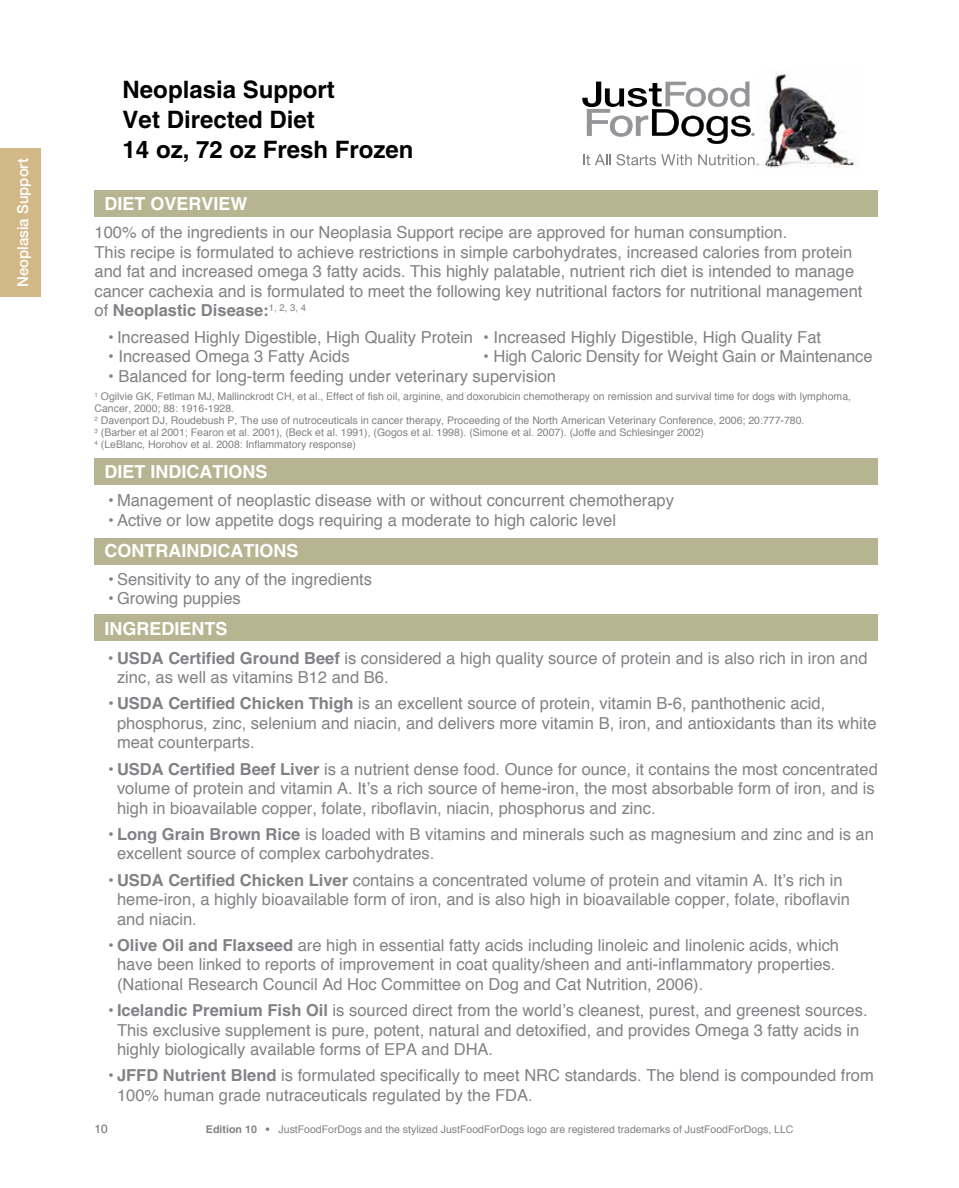
<style>
.page{position:relative;width:959px;height:1188px;background:#fff}
.page>*{position:absolute;margin:0;border:0;box-sizing:border-box;transform-origin:0 0}
.t1{font:700 24px/30px "Helvetica";color:#000}
.t2{font:700 18px "Helvetica";color:#fff}
.t3{font:16.5px/19.5px "Helvetica";color:#808285}
.t4{font:500 15px "Helvetica Neue";color:#fff}
.t5{font:12px "Helvetica";color:#6d6e71}
.t6{font:10.5px/12px "Helvetica";color:#808285}
.s1{font-weight:700}
.s2{font-family:"Adobe Caslon Pro";font-size:18px;color:#fff}
.s3{font-weight:700;font-size:10.65px}
</style>
<div class="page">
<div style="left:94px;top:190px;width:784px;height:27px;background:#b6b491"></div>
<div style="left:94px;top:458px;width:784px;height:27px;background:#b6b491"></div>
<div style="left:94px;top:538px;width:784px;height:27px;background:#b6b491"></div>
<div style="left:94px;top:614px;width:784px;height:27px;background:#b6b491"></div>
<div style="left:0;top:148px;width:40px;height:149px;background:#d2b887"></div>
<img style="left:757px;top:70px;width:100px;height:98px">
<svg style="left:582px;top:82px;width:172px;height:62px"></svg>
<svg style="left:583px;top:154px;width:27px;height:11px"></svg>
<svg style="left:616px;top:154px;width:75px;height:11px"></svg>
<svg style="left:698px;top:154px;width:61px;height:11px"></svg>
<p class="t4" style="left:11px;top:287px;width:130px;rotate:-90deg">Neoplasia Support</p>
<h1 class="t1" style="left:123px;top:75px;width:292px">Neoplasia Support<br>Vet Directed Diet<br>14 oz, 72 oz Fresh Frozen</h1>
<p class="t2" style="left:105px;top:193px;width:145px">DIET OVERVIEW</p>
<p class="t3" style="left:94px;top:223px;width:769px">100% of the ingredients in our Neoplasia Support recipe are approved for human consumption.<br>This recipe is formulated to achieve restrictions in simple carbohydrates, increased calories from protein and fat and increased omega 3 fatty acids. This highly palatable, nutrient rich diet is intended to manage cancer cachexia and is formulated to meet the following key nutritional factors for nutritional management of <span class="s1">Neoplastic Disease:</span><sup>1,</sup> <sup>2,</sup> <sup>3,</sup> <sup>4</sup></p>
<p class="t3" style="left:108px;top:328px;width:714px">• Increased Highly Digestible, High Quality Protein • Increased Highly Digestible, High Quality Fat</p>
<p class="t3" style="left:108px;top:347px;width:243px">• Increased Omega 3 Fatty Acids</p>
<p class="t3" style="left:483px;top:347px;width:391px">• High Caloric Density for Weight Gain or Maintenance</p>
<p class="t3" style="left:108px;top:367px;width:449px">• Balanced for long-term feeding under veterinary supervision</p>
<p class="t6" style="left:94px;top:391px;width:758px"><sup>1</sup> Ogilvie GK, Fetlman MJ, Mallinckrodt CH, et al., Effect of fish oil, arginine, and doxorubicin chemotherapy on remission and survival time for dogs with lymphoma, Cancer, 2000; 88: 1916-1928.<br><sup>2</sup> Davenport DJ, Roudebush P, The use of nutroceuticals in cancer therapy, Proceeding of the North American Veterinary Conference, 2006; 20:777-780.<br><sup>3</sup> (Barber et al 2001; Fearon et al. 2001), (Beck et al. 1991), (Gogos et al. 1998). (Simone et al. 2007). (Joffe and Schlesinger 2002)<br><sup>4</sup> (LeBlanc, Horohov et al. 2008: Inflammatory response)</p>
<p class="t2" style="left:105px;top:461px;width:165px">DIET INDICATIONS</p>
<p class="t3" style="left:108px;top:491px;width:567px">• Management of neoplastic disease with or without concurrent chemotherapy</p>
<p class="t3" style="left:108px;top:511px;width:509px">• Active or low appetite dogs requiring a moderate to high caloric level</p>
<p class="t2" style="left:105px;top:540px;width:195px">CONTRAINDICATIONS</p>
<p class="t3" style="left:108px;top:570px;width:265px">• Sensitivity to any of the ingredients</p>
<p class="t3" style="left:108px;top:589px;width:134px">• Growing puppies</p>
<p class="t2" style="left:105px;top:618px;width:125px">INGREDIENTS</p>
<p class="t3" style="left:117px;top:649px;width:752px;text-indent:-9px">• <span class="s1">USDA Certified Ground Beef</span> is considered a high quality source of protein and is also rich in iron and zinc, as well as vitamins B12 and B6.</p>
<p class="t3" style="left:117px;top:694px;width:761px;text-indent:-9px">• <span class="s1">USDA Certified Chicken Thigh</span> is an excellent source of protein, vitamin B-6, panthothenic acid, phosphorus, zinc, selenium and niacin, and delivers more vitamin B, iron, and antioxidants than its white meat counterparts.</p>
<p class="t3" style="left:117px;top:760px;width:762px;text-indent:-9px">• <span class="s1">USDA Certified Beef Liver</span> is a nutrient dense food. Ounce for ounce, it contains the most concentrated volume of protein and vitamin A. It’s a rich source of heme-iron, the most absorbable form of iron, and is high in bioavailable copper, folate, riboflavin, niacin, phosphorus and zinc.</p>
<p class="t3" style="left:117px;top:825px;width:758px;text-indent:-9px">• <span class="s1">Long Grain Brown Rice</span> is loaded with B vitamins and minerals such as magnesium and zinc and is an excellent source of complex carbohydrates.</p>
<p class="t3" style="left:117px;top:871px;width:734px;text-indent:-9px">• <span class="s1">USDA Certified Chicken Liver</span> contains a concentrated volume of protein and vitamin A. It’s rich in heme-iron, a highly bioavailable form of iron, and is also high in bioavailable copper, folate, riboflavin and niacin.</p>
<p class="t3" style="left:117px;top:936px;width:723px;text-indent:-9px">• <span class="s1">Olive Oil and Flaxseed</span> are high in essential fatty acids including linoleic and linolenic acids, which have been linked to reports of improvement in coat quality/sheen and anti-inflammatory properties. (National Research Council Ad Hoc Committee on Dog and Cat Nutrition, 2006).</p>
<p class="t3" style="left:117px;top:1001px;width:752px;text-indent:-9px">• <span class="s1">Icelandic Premium Fish Oil</span> is sourced direct from the world’s cleanest, purest, and greenest sources.<br>This exclusive supplement is pure, potent, natural and detoxified, and provides Omega 3 fatty acids in highly biologically available forms of EPA and DHA.</p>
<p class="t3" style="left:117px;top:1066px;width:758px;text-indent:-9px">• <span class="s1">JFFD Nutrient Blend</span> is formulated specifically to meet NRC standards. The blend is compounded from<br>100% human grade nutraceuticals regulated by the FDA.</p>
<p class="t5" style="left:94px;top:1119px;width:33px">10<span class="s2">10</span></p>
<p class="t6" style="left:206px;top:1124px;width:589px"><span class="s3">Edition 10 •</span> JustFoodForDogs and the stylized JustFoodForDogs logo are registered trademarks of JustFoodForDogs, LLC</p>
</div>
